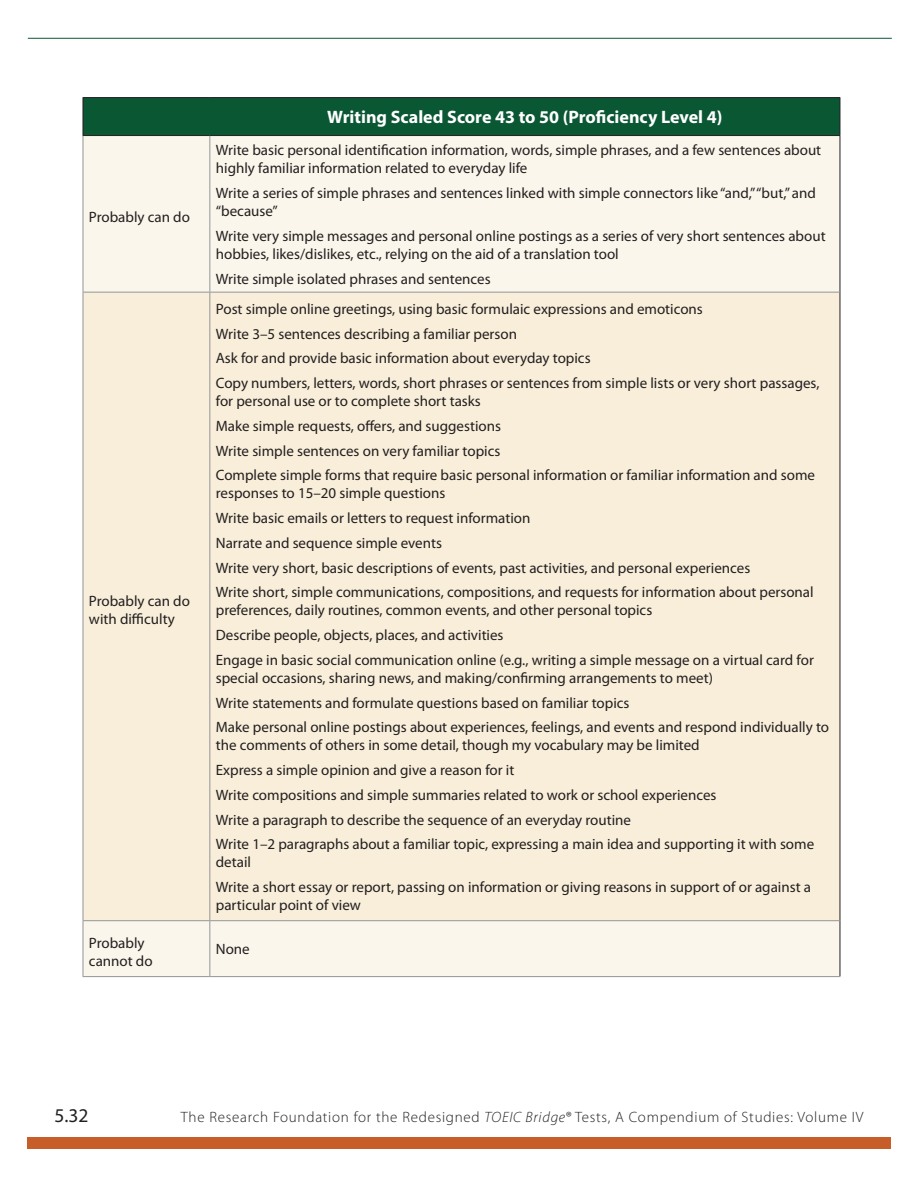
<style>
.page{position:relative;width:918px;height:1188px;background:#fff}
.page>*{position:absolute;margin:0;border:0;box-sizing:border-box;transform-origin:0 0}
.t1{font:19.5px "Myriad Pro";color:#231f20}
.t2{font:700 18px "Myriad Pro";color:#fff}
.t3{font:15px/24.8px "Myriad Pro";color:#231f20}
.t4{font:300 15px "Myriad Pro";letter-spacing:.05em;color:#231f20}
.s1{font-style:italic}
</style>
<div class="page">
<div style="left:27px;top:1137px;width:864px;height:12px;background:#c75d28"></div>
<hr style="left:28px;top:38px;width:864px;height:1px;background:#0a5734">
<div style="left:84px;top:98px;width:756px;height:37px;background:#0a5734"></div>
<div style="left:84px;top:136px;width:756px;height:840px;background:#faf6eb"></div>
<div style="left:84px;top:293px;width:756px;height:627px;background:#f8eed9"></div>
<hr style="left:83px;top:97px;width:127px;height:1px;background:#231f20">
<hr style="left:83px;top:98px;width:1px;height:37px;background:#231f20">
<hr style="left:210px;top:97px;width:630px;height:1px;background:#231f20">
<hr style="left:840px;top:98px;width:1px;height:37px;background:#231f20">
<hr style="left:83px;top:135px;width:127px;height:1px;background:#231f20">
<hr style="left:210px;top:135px;width:630px;height:1px;background:#231f20">
<hr style="left:840px;top:136px;width:1px;height:156px;background:#231f20">
<hr style="left:840px;top:292px;width:1px;height:629px;background:#231f20">
<hr style="left:840px;top:921px;width:1px;height:55px;background:#231f20">
<hr style="left:83px;top:136px;width:1px;height:156px;background:#939598">
<hr style="left:209px;top:136px;width:1px;height:156px;background:#939598">
<hr style="left:83px;top:292px;width:127px;height:1px;background:#939598">
<hr style="left:83px;top:293px;width:1px;height:627px;background:#939598">
<hr style="left:210px;top:292px;width:630px;height:1px;background:#939598">
<hr style="left:209px;top:293px;width:1px;height:627px;background:#939598">
<hr style="left:83px;top:920px;width:127px;height:1px;background:#939598">
<hr style="left:83px;top:921px;width:1px;height:55px;background:#939598">
<hr style="left:210px;top:920px;width:630px;height:1px;background:#939598">
<hr style="left:209px;top:921px;width:1px;height:55px;background:#939598">
<hr style="left:83px;top:976px;width:127px;height:1px;background:#939598">
<hr style="left:210px;top:976px;width:630px;height:1px;background:#939598">
<p class="t3" style="left:89px;top:205px;width:102px">Probably can do</p>
<p class="t3" style="left:89px;top:592px;width:102px;line-height:18px">Probably can do with difficulty</p>
<p class="t2" style="left:327px;top:106px;width:397px">Writing Scaled Score 43 to 50 (Proficiency Level 4)</p>
<p class="t3" style="left:216px;top:142px;width:607px;line-height:18px">Write basic personal identification information, words, simple phrases, and a few sentences about highly familiar information related to everyday life</p>
<p class="t3" style="left:216px;top:184px;width:602px;line-height:18px">Write a series of simple phrases and sentences linked with simple connectors like “and,” “but,” and “because”</p>
<p class="t3" style="left:216px;top:227px;width:611px;line-height:18px">Write very simple messages and personal online postings as a series of very short sentences about hobbies, likes/dislikes, etc., relying on the aid of a translation tool</p>
<p class="t3" style="left:216px;top:266px;width:276px">Write simple isolated phrases and sentences</p>
<p class="t3" style="left:216px;top:297px;width:605px">Post simple online greetings, using basic formulaic expressions and emoticons<br>Write 3–5 sentences describing a familiar person<br>Ask for and provide basic information about everyday topics<br>Copy numbers, letters, words, short phrases or sentences from simple lists or very short passages,</p>
<p class="t3" style="left:216px;top:389px;width:601px">for personal use or to complete short tasks<br>Make simple requests, offers, and suggestions<br>Write simple sentences on very familiar topics<br>Complete simple forms that require basic personal information or familiar information and some</p>
<p class="t3" style="left:216px;top:481px;width:599px">responses to 15–20 simple questions<br>Write basic emails or letters to request information<br>Narrate and sequence simple events<br>Write very short, basic descriptions of events, past activities, and personal experiences<br>Write short, simple communications, compositions, and requests for information about personal</p>
<p class="t3" style="left:216px;top:598px;width:600px">preferences, daily routines, common events, and other personal topics<br>Describe people, objects, places, and activities<br>Engage in basic social communication online (e.g., writing a simple message on a virtual card for</p>
<p class="t3" style="left:216px;top:666px;width:615px">special occasions, sharing news, and making/confirming arrangements to meet)<br>Write statements and formulate questions based on familiar topics<br>Make personal online postings about experiences, feelings, and events and respond individually to</p>
<p class="t3" style="left:216px;top:733px;width:600px">the comments of others in some detail, though my vocabulary may be limited<br>Express a simple opinion and give a reason for it<br>Write compositions and simple summaries related to work or school experiences<br>Write a paragraph to describe the sequence of an everyday routine<br>Write 1–2 paragraphs about a familiar topic, expressing a main idea and supporting it with some</p>
<p class="t3" style="left:216px;top:850px;width:597px">detail<br>Write a short essay or report, passing on information or giving reasons in support of or against a</p>
<p class="t3" style="left:216px;top:893px;width:147px">particular point of view</p>
<p class="t3" style="left:89px;top:935px;width:65px;line-height:18px">Probably cannot do</p>
<p class="t3" style="left:216px;top:937px;width:35px">None</p>
<h1 class="t1" style="left:55px;top:1105px;width:36px">5.32</h1>
<p class="t4" style="left:181px;top:1109px;width:684px">The Research Foundation for the Redesigned <span class="s1">TOEIC Bridge®</span> Tests, A Compendium of Studies: Volume IV</p>
</div>
